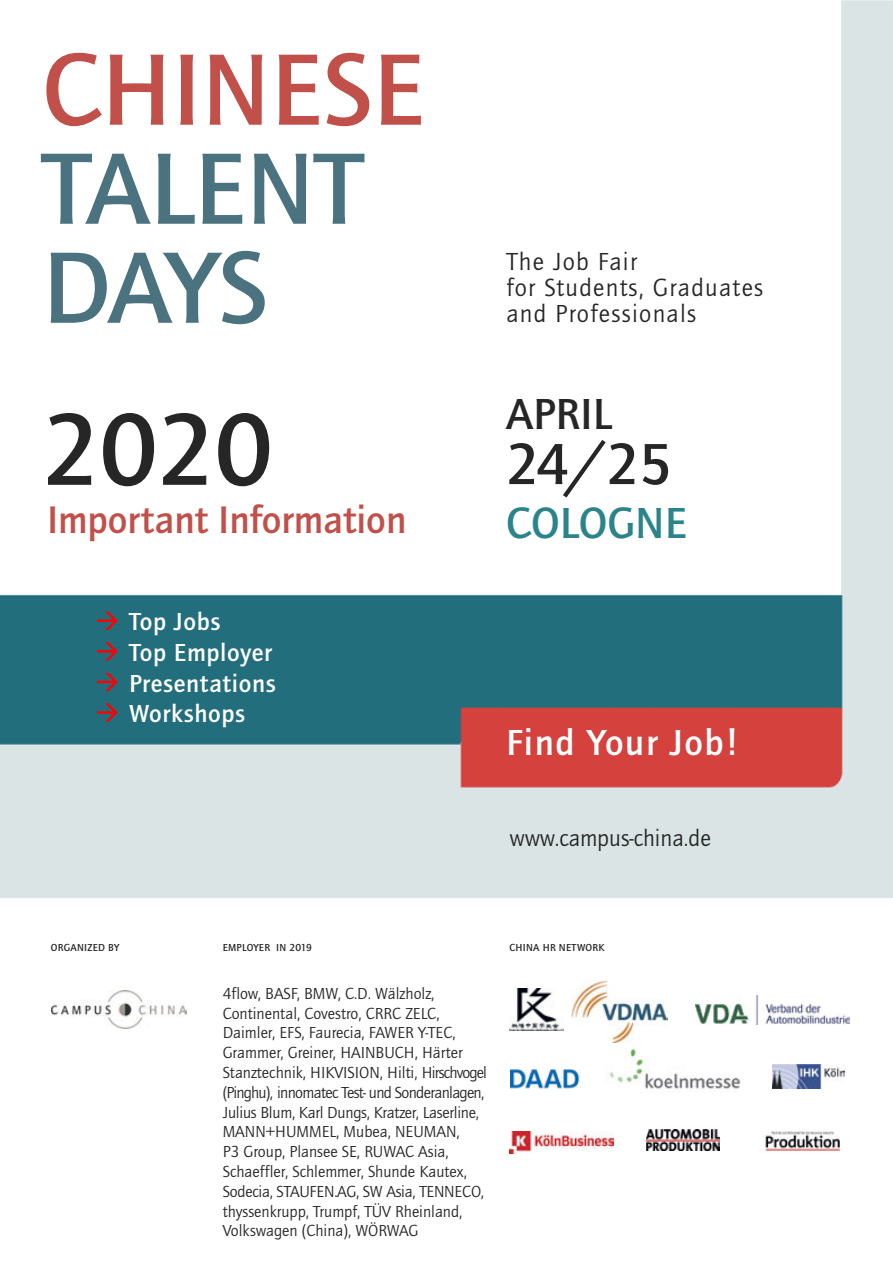
<style>
.page{position:relative;width:893px;height:1263px;background:#fff}
.page>*{position:absolute;margin:0;border:0;box-sizing:border-box;transform-origin:0 0}
.t1{font:700 105px/99px "Quay Itc T";color:#4b727f}
.t2{font:700 105px "Quay Itc T";color:#c1504a}
.t3{font:700 105px "Quay Itc T";color:#272627}
.t4{font:700 60px "Quay Itc T";color:#272627}
.t5{font:700 45px "Quay Itc T";color:#2b848a}
.t6{font:700 45px "Quay Itc T";color:#272627}
.t7{font:700 39.75px "Quay Itc T";color:#c1504a}
.t8{font:700 37.5px "Quay Itc T";letter-spacing:.04em;color:#fff}
.t9{font:25.5px/26.2px "Quay Itc T";letter-spacing:.05em;color:#272627}
.t10{font:700 25.5px/30.6px "Quay Itc T";letter-spacing:.025em;color:#fff}
.t11{font:24px "Quay Itc T";color:#272627}
.t12{font:16.5px/19.8px "Quay Itc T";color:#272627}
.t13{font:700 10.5px "Quay Itc T";letter-spacing:.025em;color:#272627}
</style>
<div class="page">
<img style="left:0;top:0;width:892px;height:1070px">
<img style="left:96px;top:611px;width:22px;height:111px">
<div style="left:506px;top:380px;width:262px;height:193px;background:#fff"></div>
<div style="left:506px;top:249px;width:302px;height:118px;background:#fff"></div>
<img style="left:510px;top:1070px;width:71px;height:19px">
<div style="left:684px;top:989px;width:172px;height:39px;background:#fff"></div>
<img style="left:696px;top:996px;width:153px;height:28px">
<img style="left:571px;top:981px;width:96px;height:61px">
<img style="left:509px;top:1132px;width:105px;height:21px">
<img style="left:605px;top:1048px;width:137px;height:41px">
<img style="left:510px;top:989px;width:54px;height:41px">
<div style="left:765px;top:1053px;width:123px;height:49px;background:#fff"></div>
<img style="left:773px;top:1064px;width:71px;height:25px">
<img style="left:646px;top:1129px;width:74px;height:22px">
<img style="left:759px;top:1131px;width:81px;height:21px">
<div style="left:51px;top:972px;width:136px;height:74px;background:#fff"></div>
<img style="left:51px;top:990px;width:136px;height:38px">
<div style="left:42px;top:40px;width:431px;height:466px;background:#fff"></div>
<h1 class="t2" style="left:42px;top:27px;width:384px">CHINESE</h1>
<h1 class="t1" style="left:42px;top:138px;width:322px">TALENT<br>DAYS</h1>
<h1 class="t3" style="left:42px;top:387px;width:232px">2020</h1>
<h3 class="t7" style="left:47px;top:496px;width:361px">Important Information</h3>
<h3 class="t10" style="left:129px;top:606px;width:148px">Top Jobs<br>Top Employer<br>Presentations<br>Workshops</h3>
<h3 class="t9" style="left:506px;top:248px;width:258px">The Job Fair<br>for Students, Graduates and Professionals</h3>
<h3 class="t6" style="left:506px;top:387px;width:107px">APRIL</h3>
<h2 class="t4" style="left:506px;top:428px;width:168px">24/25</h2>
<h3 class="t5" style="left:506px;top:496px;width:183px">COLOGNE</h3>
<h3 class="t8" style="left:506px;top:720px;width:235px">Find Your Job!</h3>
<h3 class="t11" style="left:509px;top:823px;width:203px">www.campus-china.de</h3>
<p class="t13" style="left:51px;top:941px;width:70px">ORGANIZED BY</p>
<p class="t13" style="left:223px;top:941px;width:91px">EMPLOYER IN 2019</p>
<p class="t13" style="left:509px;top:941px;width:97px">CHINA HR NETWORK</p>
<p class="t12" style="left:223px;top:983px;width:266px">4flow, BASF, BMW, C.D. Wälzholz, Continental, Covestro, CRRC ZELC, Daimler, EFS, Faurecia, FAWER Y-TEC, Grammer, Greiner, HAINBUCH, Härter Stanztechnik, HIKVISION, Hilti, Hirschvogel (Pinghu), innomatec Test- und Sonderanlagen, Julius Blum, Karl Dungs, Kratzer, Laserline, MANN+HUMMEL, Mubea, NEUMAN,<br>P3 Group, Plansee SE, RUWAC Asia, Schaeffler, Schlemmer, Shunde Kautex, Sodecia, STAUFEN.AG, SW Asia, TENNECO, thyssenkrupp, Trumpf, TÜV Rheinland, Volkswagen (China), WÖRWAG</p>
</div>
